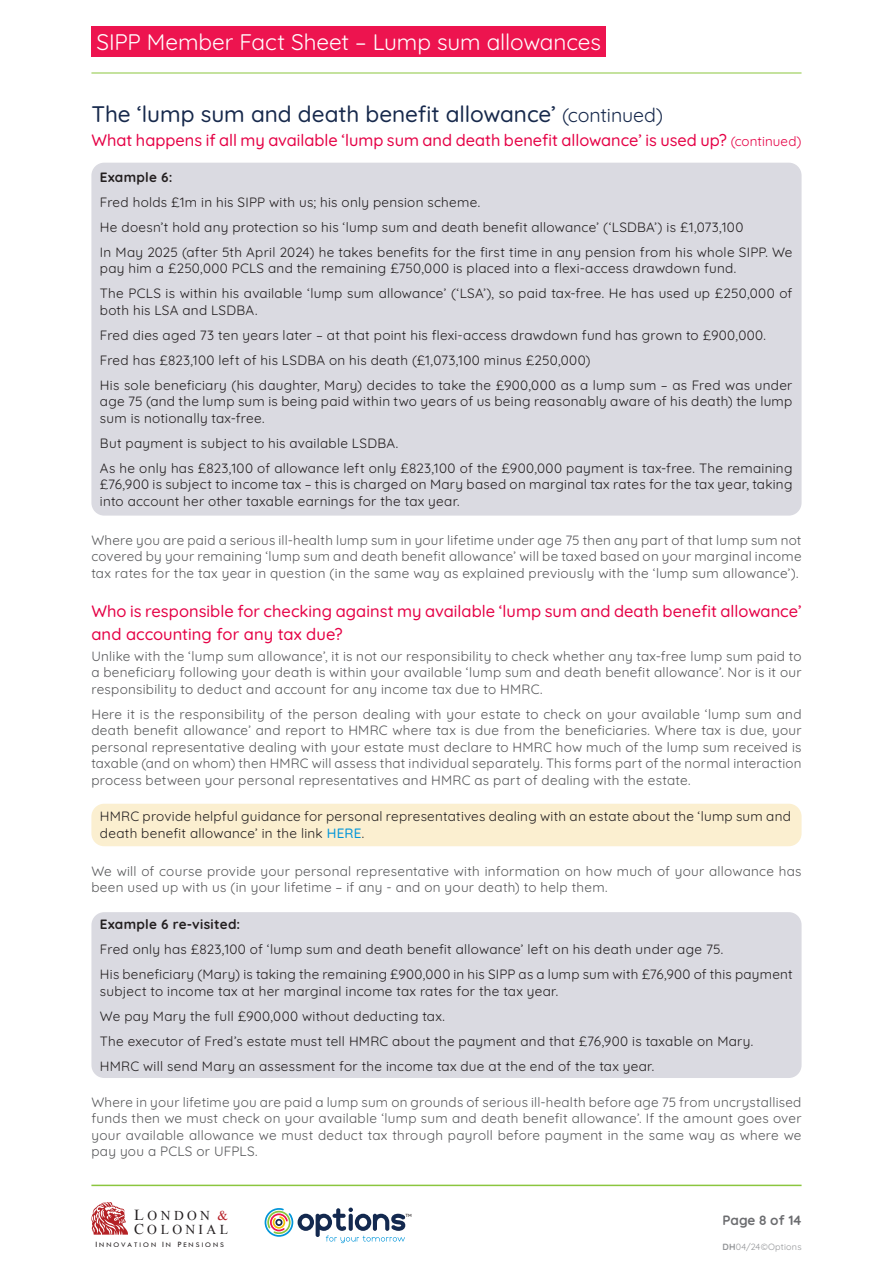
<style>
.page{position:relative;width:893px;height:1263px;background:#fff}
.page>*{position:absolute;margin:0;border:0;box-sizing:border-box;transform-origin:0 0}
.Options_-_Header__15{font:500 22.5px "Quicksand";color:#17294c}
.t1{font:22.5px "Quicksand";letter-spacing:-.005em;color:#fff}
.Options_-_Sub_Header{font:500 16.5px/22.5px "Quicksand";color:#e50045}
.t2{font:13.65px "Times New Roman";letter-spacing:.245em;color:#231f20}
.Options_-_Main_Text{font:13.5px/16.5px "Quicksand";letter-spacing:.02em;color:#231f20}
.Options_-_Main_Text-2{font:13.5px/16.5px "Quicksand";letter-spacing:.02em;color:#57585a;text-align:justify}
.Options_-_Main_Text-3{font:700 13.5px "Quicksand";letter-spacing:.02em;color:#231f20}
.t3{font:700 13.5px "Quicksand";color:#6c6d70}
.t4{font:13.5px "Times New Roman";letter-spacing:.25em;color:#231f20}
.t5{font:9px "Quicksand";letter-spacing:.025em;color:#939598}
.t6{font:7.2px "Tw Cen";letter-spacing:.26em;color:#231f20;scale:1.05 1}
.t7{font:500 4.5px "Quicksand";color:#231f20}
.s1{font-weight:400;font-size:19.5px}
.s2{font-weight:400;font-size:13.5px}
.s3{font-weight:500;color:#0095d9}
.s4{font-size:15.3px}
.s5{color:#b61f27}
.s6{font-size:15px}
.s7{font-size:8.4px}
.s8{font-weight:700}
</style>
<div class="page">
<hr style="left:91px;top:73px;width:710px;height:1px;background:#8bc63e">
<div style="left:91px;top:26px;width:515px;height:31px;background:#ed144f"></div>
<hr style="left:91px;top:1184px;width:710px;height:2px;background:#8bc63e">
<svg style="left:265px;top:1207px;width:140px;height:36px"></svg>
<div style="left:275px;top:1219px;width:7px;height:7px;border:2px solid #13294f;border-radius:50%"></div>
<svg style="left:91px;top:1202px;width:37px;height:32px"></svg>
<div style="left:91px;top:163px;width:710px;height:353px;background:#dadae1;border-radius:13px"></div>
<div style="left:91px;top:804px;width:710px;height:42px;background:#fbefd0;border-radius:13px"></div>
<div style="left:91px;top:912px;width:710px;height:166px;background:#dadae1;border-radius:13px"></div>
<h1 class="t1" style="left:97px;top:24px;width:506px">SIPP Member Fact Sheet – Lump sum allowances</h1>
<p class="Options_-_Header__15" style="left:91px;top:97px;width:573px">The ‘lump sum and death benefit allowance’ <span class="s1">(continued)</span></p>
<p class="Options_-_Sub_Header" style="left:91px;top:127px;width:712px">What happens if all my available ‘lump sum and death benefit allowance’ is used up? <span class="s2">(continued)</span></p>
<p class="Options_-_Main_Text-3" style="left:100px;top:167px;width:74px">Example 6:</p>
<p class="Options_-_Main_Text" style="left:100px;top:192px;width:382px">Fred holds £1m in his SIPP with us; his only pension scheme.</p>
<p class="Options_-_Main_Text" style="left:100px;top:217px;width:645px">He doesn’t hold any protection so his ‘lump sum and death benefit allowance’ (‘LSDBA’) is £1,073,100</p>
<p class="Options_-_Main_Text" style="left:100px;top:242px;width:694px">In May 2025 (after 5th April 2024) he takes benefits for the first time in any pension from his whole SIPP. We pay him a £250,000 PCLS and the remaining £750,000 is placed into a flexi-access drawdown fund.</p>
<p class="Options_-_Main_Text" style="left:100px;top:284px;width:694px">The PCLS is within his available ‘lump sum allowance’ (‘LSA’), so paid tax-free. He has used up £250,000 of both his LSA and LSDBA.</p>
<p class="Options_-_Main_Text" style="left:100px;top:325px;width:667px">Fred dies aged 73 ten years later – at that point his flexi-access drawdown fund has grown to £900,000.</p>
<p class="Options_-_Main_Text" style="left:100px;top:350px;width:492px">Fred has £823,100 left of his LSDBA on his death (£1,073,100 minus £250,000)</p>
<p class="Options_-_Main_Text" style="left:100px;top:375px;width:694px;text-align:justify">His sole beneficiary (his daughter, Mary) decides to take the £900,000 as a lump sum – as Fred was under age 75 (and the lump sum is being paid within two years of us being reasonably aware of his death) the lump sum is notionally tax-free.</p>
<p class="Options_-_Main_Text" style="left:100px;top:433px;width:300px">But payment is subject to his available LSDBA.</p>
<p class="Options_-_Main_Text" style="left:100px;top:458px;width:694px;text-align:justify">As he only has £823,100 of allowance left only £823,100 of the £900,000 payment is tax-free. The remaining £76,900 is subject to income tax – this is charged on Mary based on marginal tax rates for the tax year, taking into account her other taxable earnings for the tax year.</p>
<p class="Options_-_Main_Text-2" style="left:91px;top:530px;width:712px">Where you are paid a serious ill-health lump sum in your lifetime under age 75 then any part of that lump sum not covered by your remaining ‘lump sum and death benefit allowance’ will be taxed based on your marginal income tax rates for the tax year in question (in the same way as explained previously with the ‘lump sum allowance’).</p>
<p class="Options_-_Sub_Header" style="left:91px;top:599px;width:712px">Who is responsible for checking against my available ‘lump sum and death benefit allowance’ and accounting for any tax due?</p>
<p class="Options_-_Main_Text-2" style="left:91px;top:646px;width:712px">Unlike with the ‘lump sum allowance’, it is not our responsibility to check whether any tax-free lump sum paid to a beneficiary following your death is within your available ‘lump sum and death benefit allowance’. Nor is it our responsibility to deduct and account for any income tax due to HMRC.</p>
<p class="Options_-_Main_Text-2" style="left:91px;top:704px;width:712px">Here it is the responsibility of the person dealing with your estate to check on your available ‘lump sum and death benefit allowance’ and report to HMRC where tax is due from the beneficiaries. Where tax is due, your personal representative dealing with your estate must declare to HMRC how much of the lump sum received is taxable (and on whom) then HMRC will assess that individual separately. This forms part of the normal interaction process between your personal representatives and HMRC as part of dealing with the estate.</p>
<p class="Options_-_Main_Text" style="left:100px;top:807px;width:692px">HMRC provide helpful guidance for personal representatives dealing with an estate about the ‘lump sum and death benefit allowance’ in the link <span class="s3">HERE</span>.</p>
<p class="Options_-_Main_Text-2" style="left:91px;top:861px;width:712px">We will of course provide your personal representative with information on how much of your allowance has been used up with us (in your lifetime – if any - and on your death) to help them.</p>
<p class="Options_-_Main_Text-3" style="left:100px;top:914px;width:142px">Example 6 re-visited:</p>
<p class="Options_-_Main_Text" style="left:100px;top:940px;width:625px">Fred only has £823,100 of ‘lump sum and death benefit allowance’ left on his death under age 75.</p>
<p class="Options_-_Main_Text" style="left:100px;top:965px;width:694px">His beneficiary (Mary) is taking the remaining £900,000 in his SIPP as a lump sum with £76,900 of this payment subject to income tax at her marginal income tax rates for the tax year.</p>
<p class="Options_-_Main_Text" style="left:100px;top:1006px;width:346px">We pay Mary the full £900,000 without deducting tax.</p>
<p class="Options_-_Main_Text" style="left:100px;top:1031px;width:655px">The executor of Fred’s estate must tell HMRC about the payment and that £76,900 is taxable on Mary.</p>
<p class="Options_-_Main_Text" style="left:100px;top:1056px;width:556px">HMRC will send Mary an assessment for the income tax due at the end of the tax year.</p>
<p class="Options_-_Main_Text-2" style="left:91px;top:1092px;width:712px">Where in your lifetime you are paid a lump sum on grounds of serious ill-health before age 75 from uncrystallised funds then we must check on your available ‘lump sum and death benefit allowance’. If the amount goes over your available allowance we must deduct tax through payroll before payment in the same way as where we pay you a PCLS or UFPLS.</p>
<p class="t4" style="left:134px;top:1206px;width:95px"><span class="s4">L</span>ONDON <span class="s5">&amp;</span></p>
<p class="t7" style="left:405px;top:1212px;width:8px">TM</p>
<p class="t2" style="left:134px;top:1220px;width:95px"><span class="s6">C</span>OLONIAL</p>
<p class="t6" style="left:95px;top:1240px;width:124px"><span class="s7">I</span>NNOVATION <span class="s7">I</span>N <span class="s7">P</span>ENSIONS</p>
<p class="t3" style="left:722px;top:1210px;width:81px">Page 8 of 14</p>
<p class="t5" style="left:722px;top:1239px;width:81px"><span class="s8">DH</span>04/24©Options</p>
</div>
